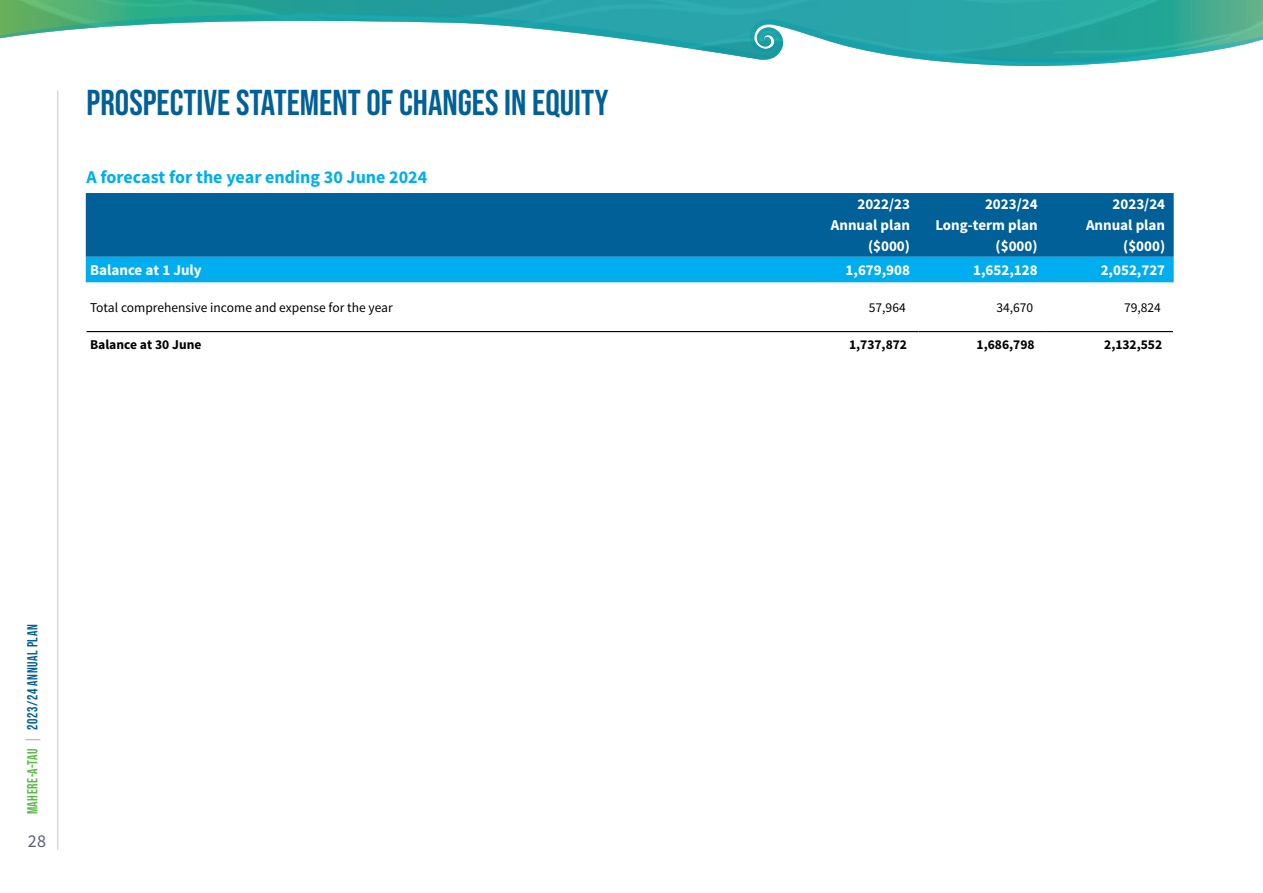
<style>
.page{position:relative;width:1263px;height:893px;background:#fff}
.page>*{position:absolute;margin:0;border:0;box-sizing:border-box;transform-origin:0 0}
.t1{font:36px "Bebas Neue";color:#006097}
.t2{font:700 18px "Source Sans Pro";color:#00aeef}
.t3{font:18px "Source Sans Pro";color:#5b5d77}
.t4{font:700 15px "Source Sans Pro";color:#fff}
.t5{font:14.55px "Bebas Neue";letter-spacing:.04em;color:#006097;scale:.93 1}
.t6{font:13.5px "Source Sans Pro";color:#000}
.t7{font:700 13.5px "Source Sans Pro";color:#000}
.s1{color:#5bba47}
.s2{color:#b8babc}
</style>
<div class="page">
<div style="left:86px;top:193px;width:1088px;height:64px;background:#006097"></div>
<div style="left:86px;top:257px;width:1088px;height:25px;background:#00aeef"></div>
<hr style="left:87px;top:331px;width:704px;height:1px;background:#000">
<hr style="left:791px;top:331px;width:127px;height:1px;background:#000">
<hr style="left:918px;top:331px;width:128px;height:1px;background:#000">
<hr style="left:1046px;top:331px;width:127px;height:1px;background:#000">
<svg style="left:0;top:0;width:1263px;height:12px"></svg>
<svg style="left:0;top:12px;width:1263px;height:54px"></svg>
<hr style="left:57px;top:90px;width:1px;height:760px;background:#c7c8ca">
<h1 class="t1" style="left:87px;top:82px;width:523px">PROSPECTIVE STATEMENT OF CHANGES IN EQUITY</h1>
<p class="t2" style="left:87px;top:165px;width:342px">A forecast for the year ending 30 June 2024</p>
<p class="t4" style="left:857px;top:195px;width:54px">2022/23</p>
<p class="t4" style="left:985px;top:195px;width:54px">2023/24</p>
<p class="t4" style="left:1112px;top:195px;width:54px">2023/24</p>
<p class="t4" style="left:831px;top:215px;width:81px">Annual plan</p>
<p class="t4" style="left:935px;top:215px;width:104px">Long-term plan</p>
<p class="t4" style="left:1086px;top:215px;width:81px">Annual plan</p>
<p class="t4" style="left:868px;top:236px;width:43px">($000)</p>
<p class="t4" style="left:995px;top:236px;width:43px">($000)</p>
<p class="t4" style="left:1123px;top:236px;width:43px">($000)</p>
<p class="t4" style="left:90px;top:261px;width:113px">Balance at 1 July</p>
<p class="t4" style="left:845px;top:261px;width:66px">1,679,908</p>
<p class="t4" style="left:973px;top:261px;width:66px">1,652,128</p>
<p class="t4" style="left:1101px;top:261px;width:66px">2,052,727</p>
<p class="t6" style="left:90px;top:299px;width:304px">Total comprehensive income and expense for the year</p>
<p class="t6" style="left:869px;top:299px;width:38px">57,964</p>
<p class="t6" style="left:996px;top:299px;width:38px">34,670</p>
<p class="t6" style="left:1124px;top:299px;width:38px">79,824</p>
<p class="t7" style="left:90px;top:336px;width:113px">Balance at 30 June</p>
<p class="t7" style="left:849px;top:336px;width:59px">1,737,872</p>
<p class="t7" style="left:977px;top:336px;width:59px">1,686,798</p>
<p class="t7" style="left:1104px;top:336px;width:59px">2,132,552</p>
<p class="t5" style="left:24px;top:814px;width:205px;rotate:-90deg"><span class="s1">MAHERE-A-TAU</span> <span class="s2">|</span> 2023/24 ANNUAL PLAN</p>
<p class="t3" style="left:28px;top:830px;width:20px">28</p>
</div>
